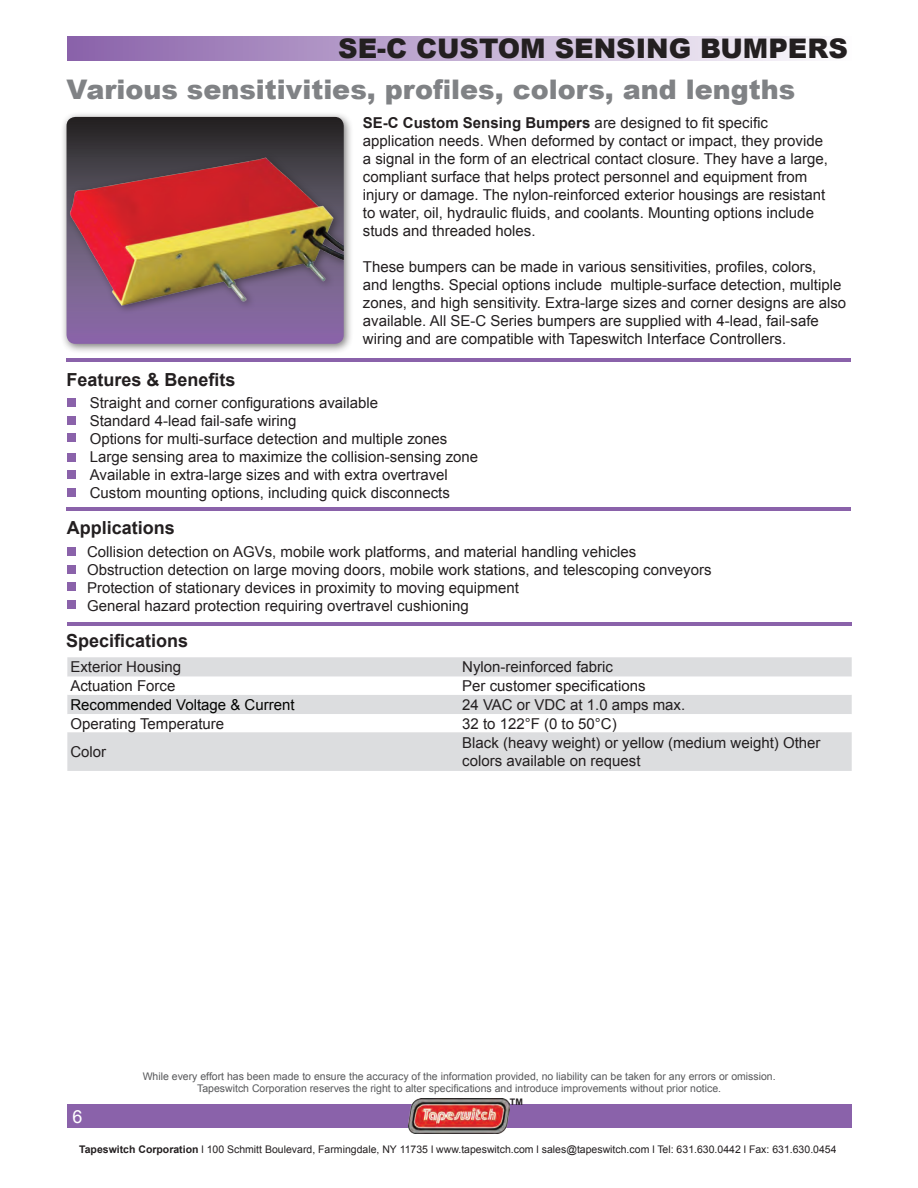
<style>
.page{position:relative;width:918px;height:1188px;background:#fff}
.page>*{position:absolute;margin:0;border:0;box-sizing:border-box;transform-origin:0 0}
.t1{font:900 27px "Arial";color:#808285}
.t2{font:900 27px "Arial";color:#231f20}
.t3{font:700 18px "Arial";color:#231f20}
.t4{font:18px "Arial";color:#fff}
.t5{font:15px/18px "Arial";color:#231f20}
.t6{font:15px "Arial";color:#040503}
.t7{font:10.5px/12.6px "Arial";color:#57585a;text-align:center}
.t8{font:10.5px "Arial";color:#231f20}
.t9{font:700 9px "Arial";color:#231f20}
.s1{font-weight:700}
</style>
<div class="page">
<div style="left:67px;top:36px;width:785px;height:25px;background:linear-gradient(to right,#8961aa,#fefdfe)"></div>
<div style="left:67px;top:657px;width:785px;height:114px;background:#dcdddf"></div>
<svg style="left:67px;top:677px;width:785px;height:55px"></svg>
<div style="left:67px;top:1104px;width:785px;height:24px;background:#8a62aa"></div>
<img style="left:408px;top:1099px;width:102px;height:34px">
<div style="left:60px;top:111px;width:294px;height:243px;background:#231f20;opacity:.6"></div>
<div style="left:67px;top:117px;width:277px;height:13px;background:#262223"></div>
<img style="left:67px;top:130px;width:277px;height:214px">
<hr style="left:66px;top:358px;width:785px;height:3px;background:#8a62aa">
<hr style="left:66px;top:507px;width:785px;height:3px;background:#8a62aa">
<hr style="left:67px;top:623px;width:785px;height:3px;background:#8a62aa">
<div style="left:67px;top:398px;width:9px;height:9px;background:#8a62aa"></div>
<div style="left:67px;top:416px;width:9px;height:9px;background:#8a62aa"></div>
<div style="left:67px;top:433px;width:9px;height:9px;background:#8a62aa"></div>
<div style="left:67px;top:453px;width:9px;height:9px;background:#8a62aa"></div>
<div style="left:67px;top:470px;width:9px;height:9px;background:#8a62aa"></div>
<div style="left:67px;top:488px;width:9px;height:9px;background:#8a62aa"></div>
<div style="left:67px;top:547px;width:9px;height:9px;background:#8a62aa"></div>
<div style="left:67px;top:565px;width:9px;height:9px;background:#8a62aa"></div>
<div style="left:67px;top:582px;width:9px;height:9px;background:#8a62aa"></div>
<div style="left:67px;top:600px;width:9px;height:9px;background:#8a62aa"></div>
<h1 class="t2" style="left:338px;top:29px;width:511px">SE-C CUSTOM SENSING BUMPERS</h1>
<h1 class="t1" style="left:67px;top:69px;width:730px">Various sensitivities, profiles, colors, and lengths</h1>
<p class="t5" style="left:363px;top:114px;width:466px"><span class="s1">SE-C Custom Sensing Bumpers</span> are designed to fit specific application needs. When deformed by contact or impact, they provide a signal in the form of an electrical contact closure. They have a large, compliant surface that helps protect personnel and equipment from injury or damage. The nylon-reinforced exterior housings are resistant to water, oil, hydraulic fluids, and coolants. Mounting options include studs and threaded holes.</p>
<p class="t5" style="left:363px;top:258px;width:485px">These bumpers can be made in various sensitivities, profiles, colors,<br>and lengths. Special options include multiple-surface detection, multiple zones, and high sensitivity. Extra-large sizes and corner designs are also available. All SE-C Series bumpers are supplied with 4-lead, fail-safe wiring and are compatible with Tapeswitch Interface Controllers.</p>
<p class="t3" style="left:67px;top:367px;width:171px">Features &amp; Benefits</p>
<p class="t5" style="left:90px;top:394px;width:390px">Straight and corner configurations available<br>Standard 4-lead fail-safe wiring<br>Options for multi-surface detection and multiple zones Large sensing area to maximize the collision-sensing zone Available in extra-large sizes and with extra overtravel Custom mounting options, including quick disconnects</p>
<p class="t3" style="left:67px;top:516px;width:110px">Applications</p>
<p class="t5" style="left:87px;top:543px;width:626px">Collision detection on AGVs, mobile work platforms, and material handling vehicles Obstruction detection on large moving doors, mobile work stations, and telescoping conveyors Protection of stationary devices in proximity to moving equipment<br>General hazard protection requiring overtravel cushioning</p>
<p class="t3" style="left:66px;top:629px;width:124px">Specifications</p>
<p class="t5" style="left:70px;top:658px;width:112px">Exterior Housing</p>
<p class="t5" style="left:462px;top:658px;width:152px">Nylon-reinforced fabric</p>
<p class="t5" style="left:70px;top:677px;width:107px">Actuation Force</p>
<p class="t5" style="left:462px;top:677px;width:185px">Per customer specifications</p>
<p class="t6" style="left:70px;top:695px;width:226px">Recommended Voltage &amp; Current</p>
<p class="t5" style="left:462px;top:696px;width:225px">24 VAC or VDC at 1.0 amps max.</p>
<p class="t5" style="left:70px;top:715px;width:155px">Operating Temperature</p>
<p class="t5" style="left:462px;top:715px;width:156px">32 to 122°F (0 to 50°C)</p>
<p class="t5" style="left:70px;top:743px;width:37px">Color</p>
<p class="t5" style="left:462px;top:734px;width:360px">Black (heavy weight) or yellow (medium weight) Other colors available on request</p>
<p class="t4" style="left:73px;top:1104px;width:12px">6</p>
<p class="t7" style="left:143px;top:1070px;width:635px">While every effort has been made to ensure the accuracy of the information provided, no liability can be taken for any errors or omission.<br>Tapeswitch Corporation reserves the right to alter specifications and introduce improvements without prior notice.</p>
<p class="t9" style="left:510px;top:1096px;width:14px">TM</p>
<p class="t8" style="left:79px;top:1143px;width:759px"><span class="s1">Tapeswitch Corporation</span> l 100 Schmitt Boulevard, Farmingdale, NY 11735 l www.tapeswitch.com l sales@tapeswitch.com l Tel: 631.630.0442 l Fax: 631.630.0454</p>
</div>
